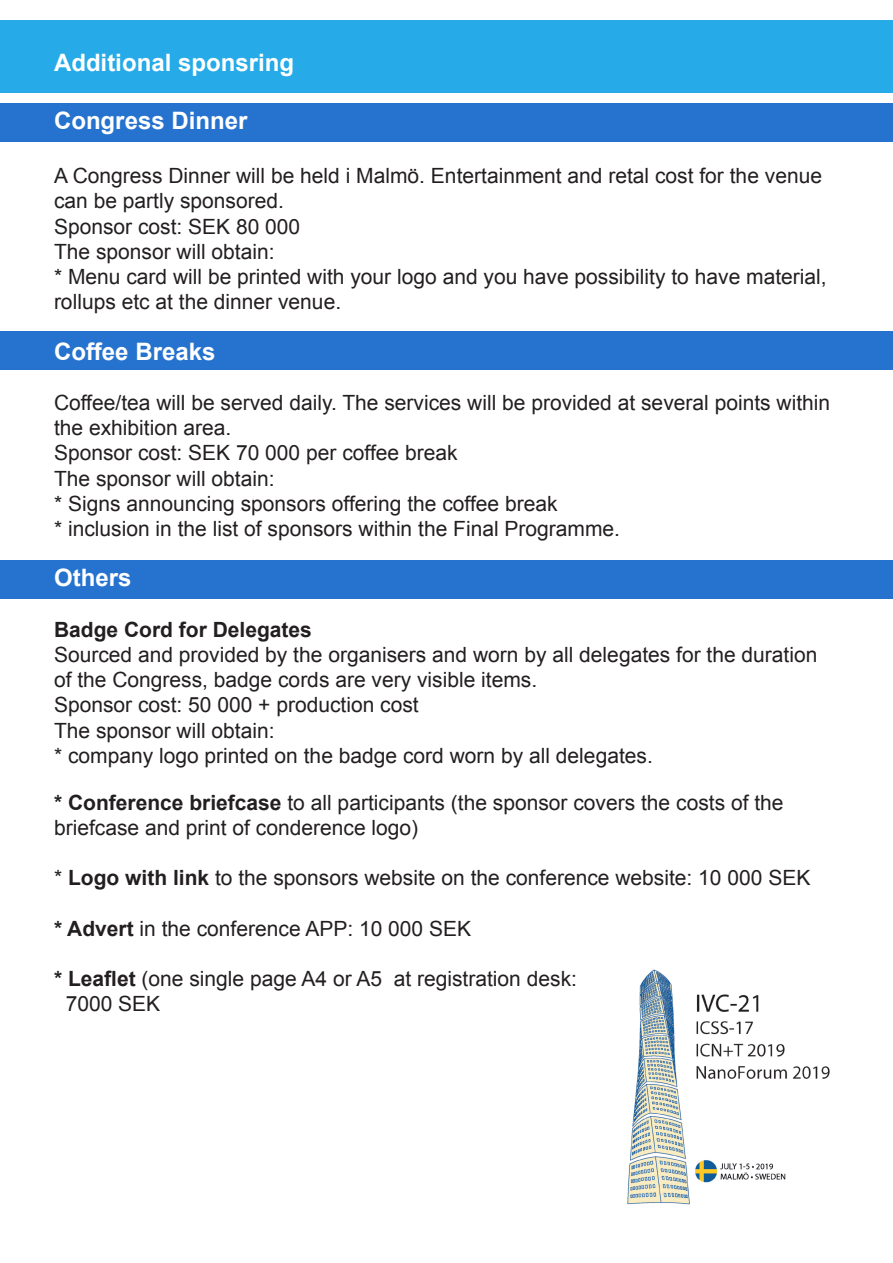
<style>
.page{position:relative;width:893px;height:1263px;background:#fff}
.page>*{position:absolute;margin:0;border:0;box-sizing:border-box;transform-origin:0 0}
.t1{font:700 24px "Arial";color:#fff}
.t2{font:21px/25.2px "Arial";color:#231f20}
.t3{font:700 21px "Arial";color:#231f20}
.s1{font-weight:700}
</style>
<div class="page">
<div style="left:0;top:560px;width:893px;height:38px;background:#2673cf"></div>
<div style="left:0;top:332px;width:893px;height:38px;background:#2673cf"></div>
<div style="left:0;top:103px;width:893px;height:38px;background:#2673cf"></div>
<div style="left:0;top:20px;width:893px;height:72px;background:#26abe8"></div>
<img style="left:627px;top:969px;width:203px;height:236px">
<p class="t1" style="left:54px;top:47px;width:242px">Additional sponsring</p>
<p class="t1" style="left:54px;top:105px;width:195px">Congress Dinner</p>
<p class="t2" style="left:54px;top:163px;width:769px">A Congress Dinner will be held i Malmö. Entertainment and retal cost for the venue can be partly sponsored.</p>
<p class="t2" style="left:54px;top:214px;width:248px">Sponsor cost: SEK 80 000</p>
<p class="t2" style="left:54px;top:239px;width:222px">The sponsor will obtain:</p>
<p class="t2" style="left:54px;top:264px;width:774px">* Menu card will be printed with your logo and you have possibility to have material, rollups etc at the dinner venue.</p>
<p class="t1" style="left:54px;top:335px;width:163px">Coffee Breaks</p>
<p class="t2" style="left:54px;top:390px;width:778px">Coffee/tea will be served daily. The services will be provided at several points within the exhibition area.</p>
<p class="t2" style="left:54px;top:441px;width:405px">Sponsor cost: SEK 70 000 per coffee break</p>
<p class="t2" style="left:54px;top:466px;width:222px">The sponsor will obtain:</p>
<p class="t2" style="left:54px;top:491px;width:505px">* Signs announcing sponsors offering the coffee break</p>
<p class="t2" style="left:54px;top:516px;width:568px">* inclusion in the list of sponsors within the Final Programme.</p>
<p class="t1" style="left:54px;top:562px;width:79px">Others</p>
<p class="t3" style="left:54px;top:615px;width:259px">Badge Cord for Delegates</p>
<p class="t2" style="left:54px;top:642px;width:765px">Sourced and provided by the organisers and worn by all delegates for the duration of the Congress, badge cords are very visible items.</p>
<p class="t2" style="left:54px;top:693px;width:366px">Sponsor cost: 50 000 + production cost</p>
<p class="t2" style="left:54px;top:718px;width:222px">The sponsor will obtain:</p>
<p class="t2" style="left:54px;top:743px;width:600px">* company logo printed on the badge cord worn by all delegates.</p>
<p class="t2" style="left:54px;top:790px;width:731px"><span class="s1">* Conference briefcase</span> to all participants (the sponsor covers the costs of the briefcase and print of conderence logo)</p>
<p class="t2" style="left:54px;top:865px;width:758px">* <span class="s1">Logo with link</span> to the sponsors website on the conference website: 10 000 SEK</p>
<p class="t2" style="left:54px;top:916px;width:419px"><span class="s1">* Advert</span> in the conference APP: 10 000 SEK</p>
<p class="t2" style="left:54px;top:966px;width:524px"><span class="s1">* Leaflet</span> (one single page A4 or A5 at registration desk:</p>
<p class="t2" style="left:66px;top:991px;width:96px">7000 SEK</p>
</div>
